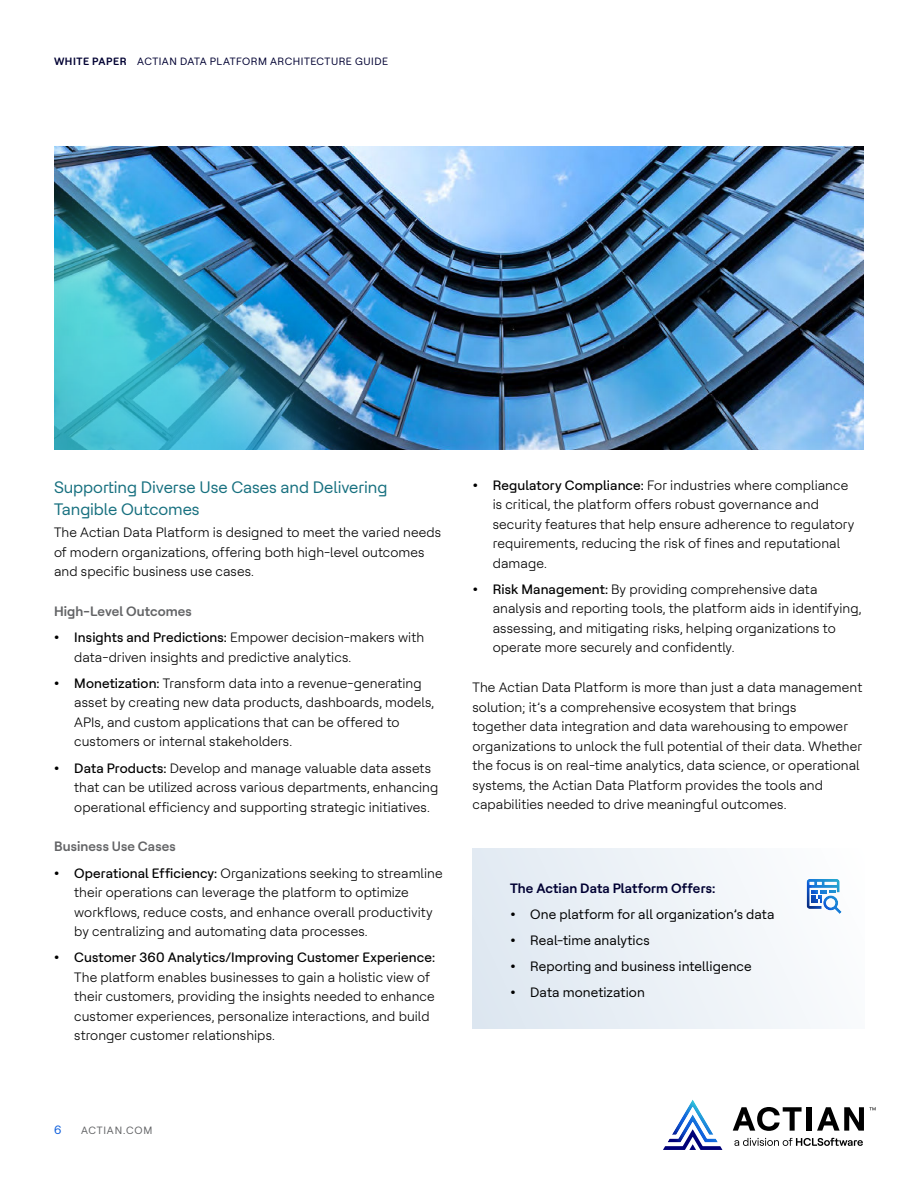
<style>
.page{position:relative;width:918px;height:1188px;background:#fff}
.page>*{position:absolute;margin:0;border:0;box-sizing:border-box;transform-origin:0 0}
.t1{font:16.5px/22.5px "HCL Tech Roobert";letter-spacing:-.005em;color:#17707f}
.t2{font:300 13.5px/19.5px "HCL Tech Roobert";letter-spacing:.005em;color:#000}
.t3{font:13.5px "HCL Tech Roobert";letter-spacing:.005em;color:#000}
.t4{font:700 13.5px "HCL Tech Roobert";letter-spacing:.01em;color:#636466}
.t5{font:700 13.5px "HCL Tech Roobert";letter-spacing:.01em;color:#000032}
.t6{font:12px "HCL Tech Roobert";color:#0f5fdc}
.t7{font:10.5px "HCL Tech Roobert";letter-spacing:.05em;color:#000032}
.t8{font:10.5px "HCL Tech Roobert";letter-spacing:.08em;color:#636466}
.s1{font-weight:700}
.s2{font-family:"Ridley Grotesk";font-weight:700}
.s3{font-weight:500}
</style>
<div class="page">
<svg style="left:734px;top:1138px;width:129px;height:8px"></svg>
<svg style="left:733px;top:1107px;width:69px;height:24px"></svg>
<div style="left:807px;top:1107px;width:5px;height:24px;background:#000"></div>
<svg style="left:817px;top:1107px;width:59px;height:24px"></svg>
<svg style="left:663px;top:1100px;width:59px;height:49px"></svg>
<img style="left:487px;top:146px;width:377px;height:303px">
<div style="left:473px;top:849px;width:392px;height:180px;background:linear-gradient(to right,#dfe8f1,#fbfcfd)"></div>
<svg style="left:807px;top:879px;width:35px;height:35px"></svg>
<img style="left:54px;top:146px;width:433px;height:303px">
<p class="t7" style="left:54px;top:56px;width:336px"><span class="s1">WHITE PAPER</span> ACTIAN DATA PLATFORM ARCHITECTURE GUIDE</p>
<p class="t1" style="left:54px;top:475px;width:335px">Supporting Diverse Use Cases and Delivering<br>Tangible Outcomes</p>
<p class="t2" style="left:54px;top:523px;width:389px">The Actian Data Platform is designed to meet the varied needs of modern organizations, offering both high-level outcomes and specific business use cases.</p>
<p class="t4" style="left:54px;top:605px;width:139px">High-Level Outcomes</p>
<p class="t2" style="left:74px;top:628px;width:351px;text-indent:-20px"><span class="s2">•</span> <span class="s3">Insights and Predictions:</span> Empower decision-makers with data-driven insights and predictive analytics.</p>
<p class="t2" style="left:74px;top:674px;width:361px;text-indent:-20px"><span class="s2">•</span> <span class="s3">Monetization:</span> Transform data into a revenue-generating asset by creating new data products, dashboards, models, APIs, and custom applications that can be offered to customers or internal stakeholders.</p>
<p class="t2" style="left:74px;top:759px;width:366px;text-indent:-20px"><span class="s2">•</span> <span class="s3">Data Products:</span> Develop and manage valuable data assets that can be utilized across various departments, enhancing operational efficiency and supporting strategic initiatives.</p>
<p class="t4" style="left:54px;top:841px;width:123px">Business Use Cases</p>
<p class="t2" style="left:74px;top:864px;width:370px;text-indent:-20px"><span class="s2">•</span> <span class="s3">Operational Efficiency:</span> Organizations seeking to streamline their operations can leverage the platform to optimize workflows, reduce costs, and enhance overall productivity by centralizing and automating data processes.</p>
<p class="t2" style="left:74px;top:949px;width:362px;text-indent:-20px"><span class="s2">•</span> <span class="s3">Customer 360 Analytics/Improving Customer Experience:<br></span>The platform enables businesses to gain a holistic view of their customers, providing the insights needed to enhance customer experiences, personalize interactions, and build stronger customer relationships.</p>
<p class="t2" style="left:493px;top:476px;width:363px;text-indent:-20px"><span class="s2">•</span> <span class="s3">Regulatory Compliance:</span> For industries where compliance is critical, the platform offers robust governance and security features that help ensure adherence to regulatory requirements, reducing the risk of fines and reputational damage.</p>
<p class="t2" style="left:493px;top:580px;width:370px;text-indent:-20px"><span class="s2">•</span> <span class="s3">Risk Management:</span> By providing comprehensive data analysis and reporting tools, the platform aids in identifying, assessing, and mitigating risks, helping organizations to operate more securely and confidently.</p>
<p class="t2" style="left:473px;top:678px;width:391px">The Actian Data Platform is more than just a data management solution; it’s a comprehensive ecosystem that brings<br>together data integration and data warehousing to empower organizations to unlock the full potential of their data. Whether the focus is on real-time analytics, data science, or operational systems, the Actian Data Platform provides the tools and capabilities needed to drive meaningful outcomes.</p>
<p class="t5" style="left:510px;top:882px;width:207px">The Actian Data Platform Offers:</p>
<p class="t3" style="left:510px;top:908px;width:266px"><span class="s2">•</span> One platform for all organization’s data</p>
<p class="t3" style="left:510px;top:934px;width:141px"><span class="s2">•</span> Real-time analytics</p>
<p class="t3" style="left:510px;top:957px;width:243px"><span class="s2">•</span> Reporting and business intelligence</p>
<p class="t3" style="left:510px;top:987px;width:136px"><span class="s2">•</span> Data monetization</p>
<p class="t6" style="left:54px;top:1124px;width:9px">6</p>
<p class="t8" style="left:81px;top:1126px;width:73px">ACTIAN.COM</p>
</div>
